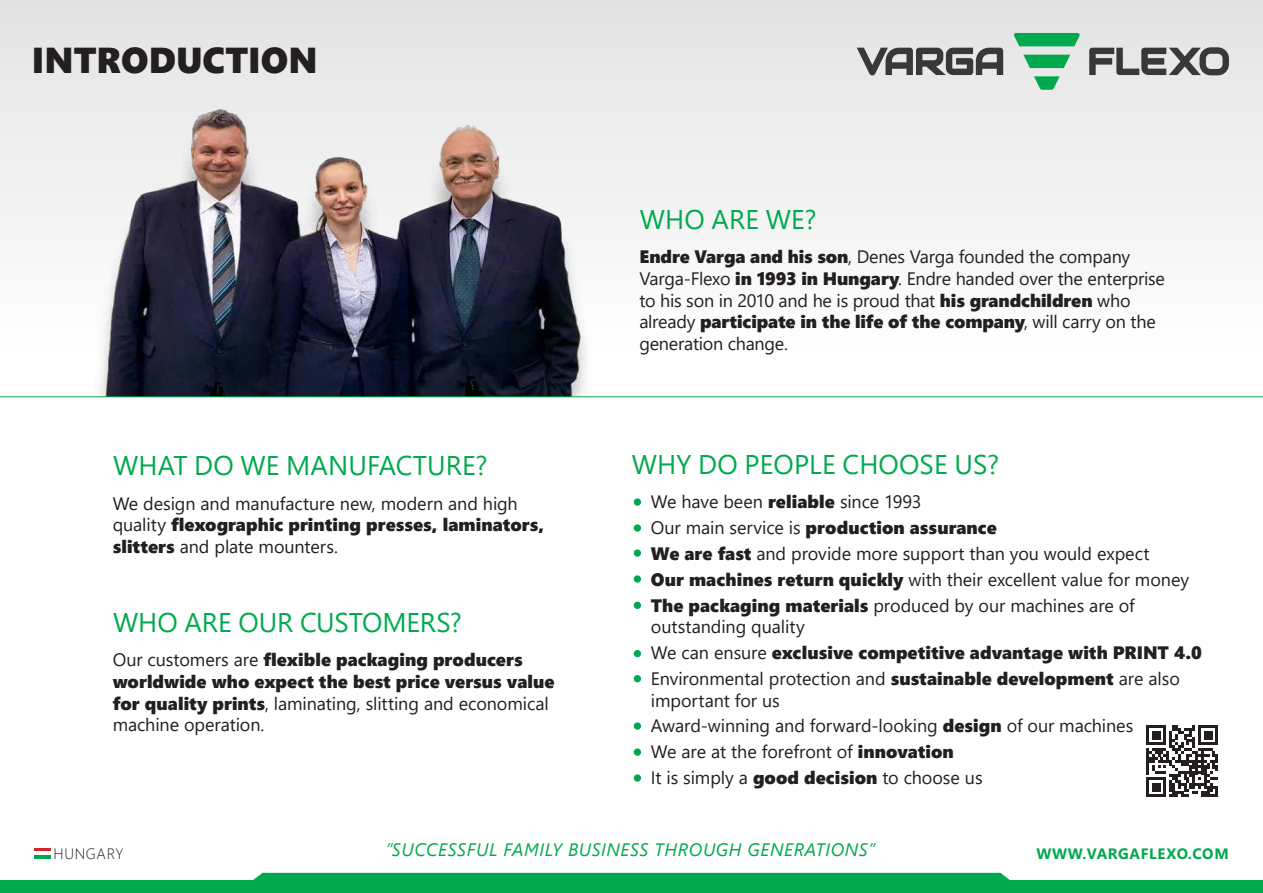
<style>
.page{position:relative;width:1263px;height:893px;background:#fff}
.page>*{position:absolute;margin:0;border:0;box-sizing:border-box;transform-origin:0 0}
.t1{font:36px "Segoe UI Black";color:#231f20}
.t2{font:27px "Segoe UI";letter-spacing:.005em;color:#00a94d}
.t3{font:18px/21.6px "Segoe UI";letter-spacing:-.005em;color:#231f20}
.t4{font:18px/21.6px "Segoe UI Black";color:#231f20}
.t5{font:italic 18px "Segoe UI";letter-spacing:.03em;color:#00a94d}
.t6{font:700 15px "Segoe UI";letter-spacing:.045em;color:#00a94d}
.t7{font:300 15px "Segoe UI";letter-spacing:.04em;color:#231f20}
.s1{font-family:"Segoe UI Black"}
.s2{font-family:"Segoe UI"}
</style>
<div class="page">
<div style="left:0;top:0;width:1263px;height:372px;background:linear-gradient(to bottom,#e2e3e3,#fff)"></div>
<svg style="left:857px;top:48px;width:146px;height:27px;background:#7c7c7c"></svg>
<svg style="left:1013px;top:33px;width:67px;height:13px"></svg>
<svg style="left:1023px;top:55px;width:47px;height:13px"></svg>
<svg style="left:1034px;top:76px;width:26px;height:14px"></svg>
<svg style="left:1089px;top:47px;width:140px;height:28px;background:#89898a"></svg>
<svg style="left:34px;top:848px;width:16px;height:3px"></svg>
<hr style="left:34px;top:855px;width:16px;height:4px;background:#00a94d">
<div style="left:0;top:880px;width:1263px;height:13px;background:#00a94d"></div>
<div style="left:253px;top:873px;width:757px;height:7px;background:#00a94d"></div>
<img style="left:0;top:0;width:745px;height:397px">
<hr style="left:0;top:397px;width:1263px;height:1px;background:#00a94d">
<div style="left:634px;top:498px;width:7px;height:8px;background:#00a94d;border-radius:50%"></div>
<div style="left:634px;top:602px;width:7px;height:7px;background:#00a94d;border-radius:50%"></div>
<div style="left:634px;top:524px;width:7px;height:8px;background:#00a94d;border-radius:50%"></div>
<div style="left:634px;top:774px;width:7px;height:8px;background:#00a94d;border-radius:50%"></div>
<div style="left:634px;top:549px;width:7px;height:8px;background:#00a94d;border-radius:50%"></div>
<div style="left:634px;top:650px;width:7px;height:7px;background:#00a94d;border-radius:50%"></div>
<div style="left:634px;top:575px;width:7px;height:8px;background:#00a94d;border-radius:50%"></div>
<div style="left:634px;top:675px;width:7px;height:7px;background:#00a94d;border-radius:50%"></div>
<div style="left:634px;top:722px;width:7px;height:8px;background:#00a94d;border-radius:50%"></div>
<div style="left:634px;top:748px;width:7px;height:8px;background:#00a94d;border-radius:50%"></div>
<svg style="left:1146px;top:725px;width:72px;height:72px"></svg>
<p class="t1" style="left:32px;top:35px;width:287px">INTRODUCTION</p>
<p class="t2" style="left:113px;top:440px;width:376px">WHAT DO WE MANUFACTURE?</p>
<p class="t3" style="left:113px;top:491px;width:433px">We design and manufacture new, modern and high quality <span class="s1">flexographic printing presses, laminators, slitters</span> and plate mounters.</p>
<p class="t2" style="left:113px;top:597px;width:350px">WHO ARE OUR CUSTOMERS?</p>
<p class="t4" style="left:113px;top:648px;width:443px"><span class="s2">Our customers are</span> flexible packaging producers worldwide who expect the best price versus value for quality prints<span class="s2">, laminating, slitting and economical machine operation.</span></p>
<p class="t2" style="left:640px;top:194px;width:178px">WHO ARE WE?</p>
<p class="t3" style="left:639px;top:245px;width:527px"><span class="s1">Endre Varga and his son</span>, Denes Varga founded the company Varga-Flexo <span class="s1">in 1993 in Hungary</span>. Endre handed over the enterprise to his son in 2010 and he is proud that <span class="s1">his grandchildren</span> who already <span class="s1">participate in the life of the company</span>, will carry on the generation change.</p>
<p class="t2" style="left:632px;top:439px;width:369px">WHY DO PEOPLE CHOOSE US?</p>
<p class="t3" style="left:651px;top:489px;width:272px">We have been <span class="s1">reliable</span> since 1993</p>
<p class="t4" style="left:651px;top:516px;width:347px"><span class="s2">Our main service is</span> production assurance</p>
<p class="t3" style="left:651px;top:541px;width:500px"><span class="s1">We are fast</span> and provide more support than you would expect</p>
<p class="t3" style="left:651px;top:567px;width:540px"><span class="s1">Our machines return quickly</span> with their excellent value for money</p>
<p class="t3" style="left:651px;top:593px;width:485px"><span class="s1">The packaging materials</span> produced by our machines are of outstanding quality</p>
<p class="t4" style="left:651px;top:641px;width:552px"><span class="s2">We can ensure</span> exclusive competitive advantage with PRINT 4.0</p>
<p class="t3" style="left:651px;top:666px;width:530px">Environmental protection and <span class="s1">sustainable development</span> are also important for us</p>
<p class="t3" style="left:651px;top:714px;width:484px">Award-winning and forward-looking <span class="s1">design</span> of our machines</p>
<p class="t3" style="left:651px;top:739px;width:304px">We are at the forefront of <span class="s1">innovation</span></p>
<p class="t3" style="left:651px;top:765px;width:333px">It is simply a <span class="s1">good decision</span> to choose us</p>
<p class="t5" style="left:386px;top:833px;width:491px">”SUCCESSFUL FAMILY BUSINESS THROUGH GENERATIONS”</p>
<p class="t7" style="left:54px;top:839px;width:72px">HUNGARY</p>
<p class="t6" style="left:1036px;top:839px;width:194px">WWW.VARGAFLEXO.COM</p>
</div>
